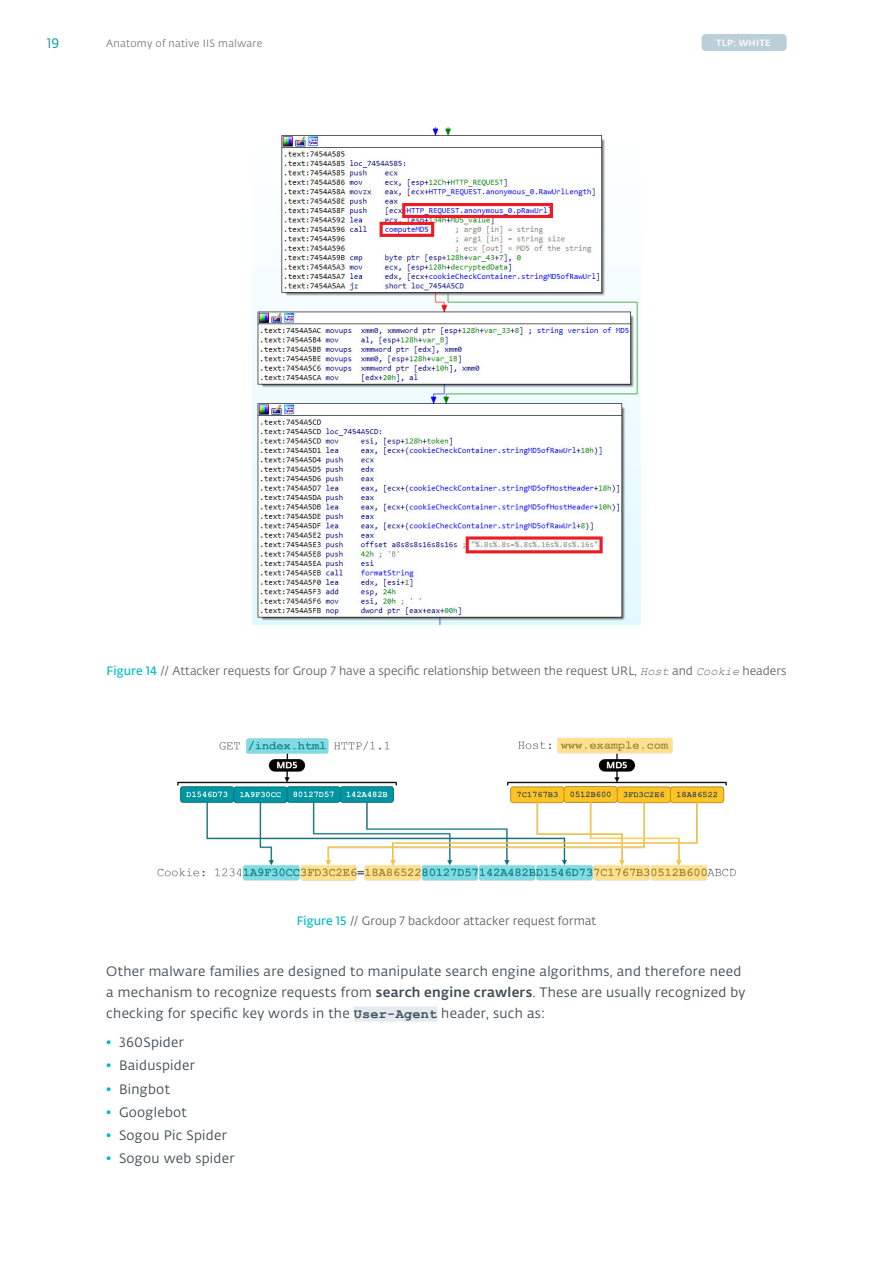
<style>
.page{position:relative;width:893px;height:1263px;background:#fff}
.page>*{position:absolute;margin:0;border:0;box-sizing:border-box;transform-origin:0 0}
.t1{font:13.5px/21px "Fedra Sans Alt Pro Book LF";letter-spacing:.02em;color:#424d56}
.t2{font:13.5px "Fedra Sans Alt Pro Book LF";color:#0096a1}
.t3{font:12px "Fedra Sans Alt Pro Book LF";color:#666}
.t4{font:10.5px "Fedra Sans Alt Pro Book LF";letter-spacing:.02em;color:#808080}
.t5{font:9px "Fedra Sans Alt Pro Med LF";letter-spacing:.04em;color:#fff}
.s1{font-family:"Fedra Sans Alt Pro Demi LF";color:#00bbc5}
.s2{font-family:"Courier New";font-style:italic}
.s3{font-family:"Fedra Sans Alt Pro Med LF"}
.s4{font-family:"Courier New";font-weight:700}
</style>
<div class="page">
<div style="left:702px;top:34px;width:85px;height:17px;background:#bbcfd8;border-radius:4px"></div>
<div style="left:354px;top:1006px;width:84px;height:15px;background:#e3ebef"></div>
<img style="left:253px;top:128px;width:387px;height:496px">
<img style="left:157px;top:737px;width:579px;height:144px">
<p class="t2" style="left:47px;top:34px;width:14px">19</p>
<p class="t4" style="left:106px;top:36px;width:158px">Anatomy of native IIS malware</p>
<p class="t5" style="left:716px;top:36px;width:56px">TLP: WHITE</p>
<p class="t3" style="left:107px;top:663px;width:681px"><span class="s1">Figure 14</span> // Attacker requests for Group 7 have a specific relationship between the request URL, <span class="s2">Host</span> and <span class="s2">Cookie</span> headers</p>
<p class="t3" style="left:297px;top:913px;width:301px"><span class="s1">Figure 15</span> // Group 7 backdoor attacker request format</p>
<p class="t1" style="left:106px;top:960px;width:641px">Other malware families are designed to manipulate search engine algorithms, and therefore need a mechanism to recognize requests from <span class="s3">search engine crawlers</span>. These are usually recognized by checking for specific key words in the <span class="s4">User-Agent</span> header, such as:</p>
<p class="t1" style="left:106px;top:1032px;width:79px"><span class="s1">•</span> 360Spider</p>
<p class="t1" style="left:106px;top:1055px;width:90px"><span class="s1">•</span> Baiduspider</p>
<p class="t1" style="left:106px;top:1078px;width:65px"><span class="s1">•</span> Bingbot</p>
<p class="t1" style="left:106px;top:1101px;width:82px"><span class="s1">•</span> Googlebot</p>
<p class="t1" style="left:106px;top:1124px;width:122px"><span class="s1">•</span> Sogou Pic Spider</p>
<p class="t1" style="left:106px;top:1147px;width:130px"><span class="s1">•</span> Sogou web spider</p>
</div>
